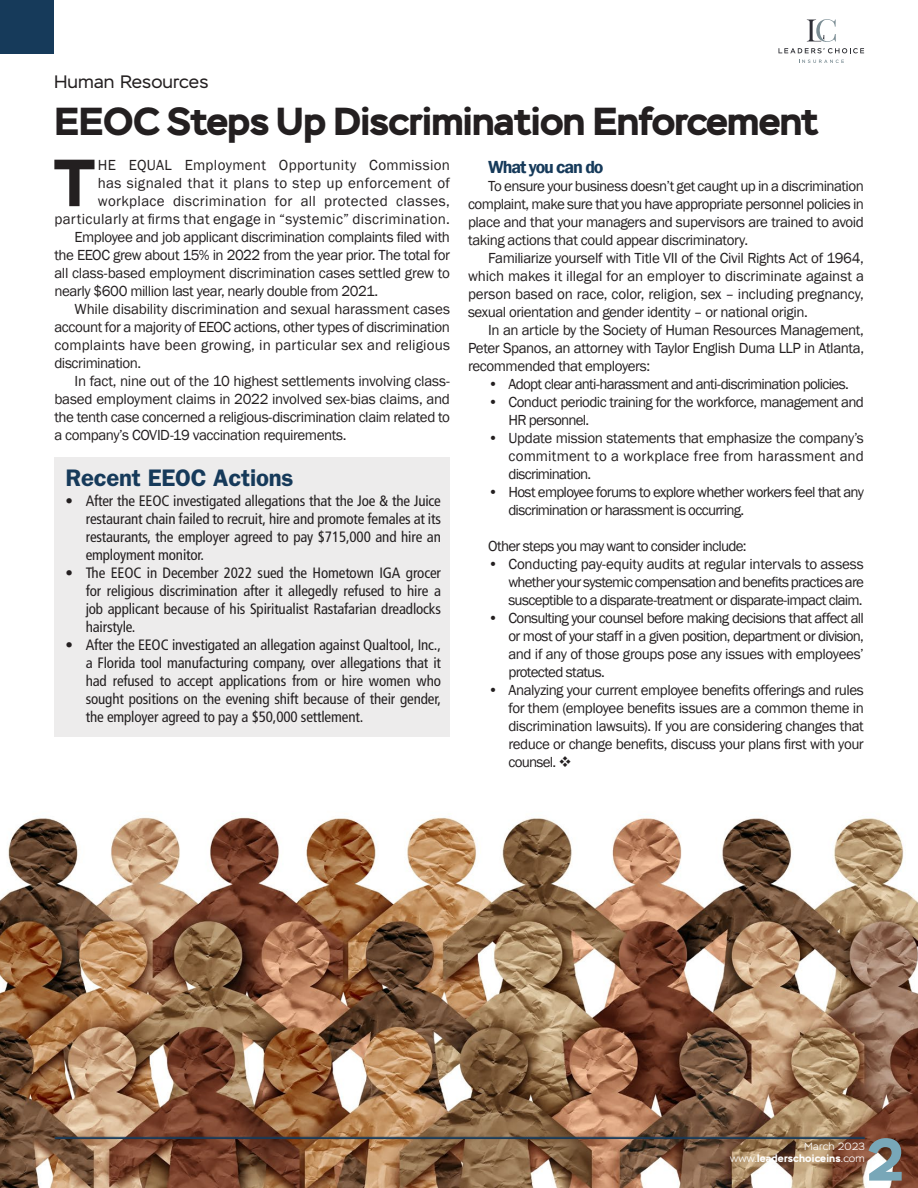
<style>
.page{position:relative;width:918px;height:1188px;background:#fff}
.page>*{position:absolute;margin:0;border:0;box-sizing:border-box;transform-origin:0 0}
.t1{font:700 66.45px "Stem";color:#231f20}
.t2{font:700 60.15px "Stem";color:#78a7b8}
.t3{font:700 39px "Stem";letter-spacing:-.015em;color:#231f20}
.t4{font:600 24px "ITC Franklin Gothic Std";letter-spacing:-.01em;color:#163a5a}
.t5{font:18px "Stem";letter-spacing:.01em;color:#231f20}
.t6{font:600 18px "Franklin Gothic";letter-spacing:-.06em;color:#163a5a}
.t7{font:15px/18px "Franklin Gothic";letter-spacing:-.03em;color:#231f20;text-align:justify}
.t8{font:condensed 15px/18px "Frutiger LT";letter-spacing:-.01em;color:#231f20;text-align:justify}
.t9{font:15px/18px "Franklin Gothic";letter-spacing:-.05em;color:#231f20}
.t10{font:15px "Franklin Gothic";letter-spacing:.02em;color:#231f20}
.t11{font:15px "Franklin Gothic";letter-spacing:-.01em;color:#231f20}
.t12{font:15px "Franklin Gothic";letter-spacing:.005em;color:#231f20}
.t13{font:300 10.5px/12.6px "Stem";letter-spacing:.02em;color:#fff;text-align:right}
.s1{font-weight:700}
</style>
<div class="page">
<img style="left:0;top:817px;width:918px;height:371px">
<div style="left:0;top:0;width:54px;height:54px;background:#163a5a"></div>
<svg style="left:779px;top:48px;width:85px;height:5px"></svg>
<svg style="left:799px;top:60px;width:45px;height:3px"></svg>
<svg style="left:807px;top:19px;width:29px;height:23px"></svg>
<hr style="left:55px;top:1137px;width:810px;height:1px;background:#163a5a">
<hr style="left:55px;top:1138px;width:810px;height:1px;background:#163a5a">
<div style="left:54px;top:457px;width:396px;height:280px;background:#edecec"></div>
<p class="t5" style="left:54px;top:72px;width:156px">Human Resources</p>
<h3 class="t3" style="left:54px;top:96px;width:766px">EEOC Steps Up Discrimination Enforcement</h3>
<h1 class="t1" style="left:54px;top:140px;width:42px">T</h1>
<p class="t10" style="left:98px;top:156px;width:354px">HE EQUAL Employment Opportunity Commission</p>
<p class="t10" style="left:98px;top:174px;width:354px">has signaled that it plans to step up enforcement of</p>
<p class="t10" style="left:98px;top:192px;width:354px">workplace discrimination for all protected classes,</p>
<p class="t10" style="left:54px;top:210px;width:397px">particularly at firms that engage in “systemic” discrimination.</p>
<p class="t7" style="left:75px;top:229px;width:377px">Employee and job applicant discrimination complaints filed with</p>
<p class="t7" style="left:54px;top:247px;width:397px">the EEOC grew about 15% in 2022 from the year prior. The total for</p>
<p class="t7" style="left:54px;top:265px;width:397px">all class-based employment discrimination cases settled grew to</p>
<p class="t7" style="left:54px;top:283px;width:325px">nearly $600 million last year, nearly double from 2021.</p>
<p class="t11" style="left:75px;top:300px;width:377px">While disability discrimination and sexual harassment cases</p>
<p class="t7" style="left:54px;top:319px;width:397px">account for a majority of EEOC actions, other types of discrimination</p>
<p class="t12" style="left:54px;top:336px;width:397px">complaints have been growing, in particular sex and religious</p>
<p class="t7" style="left:54px;top:355px;width:88px">discrimination.</p>
<p class="t7" style="left:75px;top:373px;width:377px">In fact, nine out of the 10 highest settlements involving class-</p>
<p class="t7" style="left:54px;top:391px;width:397px">based employment claims in 2022 involved sex-bias claims, and</p>
<p class="t7" style="left:54px;top:409px;width:397px">the tenth case concerned a religious-discrimination claim related to</p>
<p class="t7" style="left:54px;top:427px;width:294px">a company’s COVID-19 vaccination requirements.</p>
<h3 class="t4" style="left:65px;top:463px;width:229px">Recent EEOC Actions</h3>
<p class="t8" style="left:86px;top:492px;width:357px;text-indent:-20px">• After the EEOC investigated allegations that the Joe &amp; the Juice restaurant chain failed to recruit, hire and promote females at its restaurants, the employer agreed to pay $715,000 and hire an employment monitor.</p>
<p class="t8" style="left:86px;top:564px;width:357px;text-indent:-20px">• The EEOC in December 2022 sued the Hometown IGA grocer for religious discrimination after it allegedly refused to hire a job applicant because of his Spiritualist Rastafarian dreadlocks hairstyle.</p>
<p class="t8" style="left:86px;top:636px;width:357px;text-indent:-20px">• After the EEOC investigated an allegation against Qualtool, Inc., a Florida tool manufacturing company, over allegations that it had refused to accept applications from or hire women who sought positions on the evening shift because of their gender, the employer agreed to pay a $50,000 settlement.</p>
<p class="t6" style="left:488px;top:156px;width:117px">What you can do</p>
<p class="t7" style="left:468px;top:177px;width:397px;text-indent:20px">To ensure your business doesn’t get caught up in a discrimination complaint, make sure that you have appropriate personnel policies in place and that your managers and supervisors are trained to avoid taking actions that could appear discriminatory.</p>
<p class="t7" style="left:468px;top:249px;width:398px;text-indent:20px">Familiarize yourself with Title VII of the Civil Rights Act of 1964, which makes it illegal for an employer to discriminate against a person based on race, color, religion, sex – including pregnancy, sexual orientation and gender identity – or national origin.</p>
<p class="t7" style="left:468px;top:321px;width:398px;text-indent:20px">In an article by the Society of Human Resources Management, Peter Spanos, an attorney with Taylor English Duma LLP in Atlanta, recommended that employers:</p>
<p class="t9" style="left:488px;top:375px;width:362px">• Adopt clear anti-harassment and anti-discrimination policies.</p>
<p class="t7" style="left:508px;top:393px;width:357px;text-indent:-20px">• Conduct periodic training for the workforce, management and<br>HR personnel.</p>
<p class="t7" style="left:508px;top:429px;width:357px;text-indent:-20px">• Update mission statements that emphasize the company’s commitment to a workplace free from harassment and discrimination.</p>
<p class="t9" style="left:508px;top:483px;width:357px;text-indent:-20px">• Host employee forums to explore whether workers feel that any discrimination or harassment is occurring.</p>
<p class="t9" style="left:488px;top:537px;width:260px">Other steps you may want to consider include:</p>
<p class="t7" style="left:508px;top:555px;width:357px;text-indent:-20px">• Conducting pay-equity audits at regular intervals to assess whether your systemic compensation and benefits practices are susceptible to a disparate-treatment or disparate-impact claim.</p>
<p class="t7" style="left:508px;top:609px;width:357px;text-indent:-20px">• Consulting your counsel before making decisions that affect all or most of your staff in a given position, department or division, and if any of those groups pose any issues with employees’ protected status.</p>
<p class="t7" style="left:508px;top:681px;width:357px;text-indent:-20px">• Analyzing your current employee benefits offerings and rules for them (employee benefits issues are a common theme in discrimination lawsuits). If you are considering changes that reduce or change benefits, discuss your plans first with your counsel. ❖</p>
<p class="t13" style="left:730px;top:1140px;width:136px">March 2023 www.<span class="s1">leaderschoiceins</span>.com</p>
<h2 class="t2" style="left:867px;top:1121px;width:37px">2</h2>
</div>
